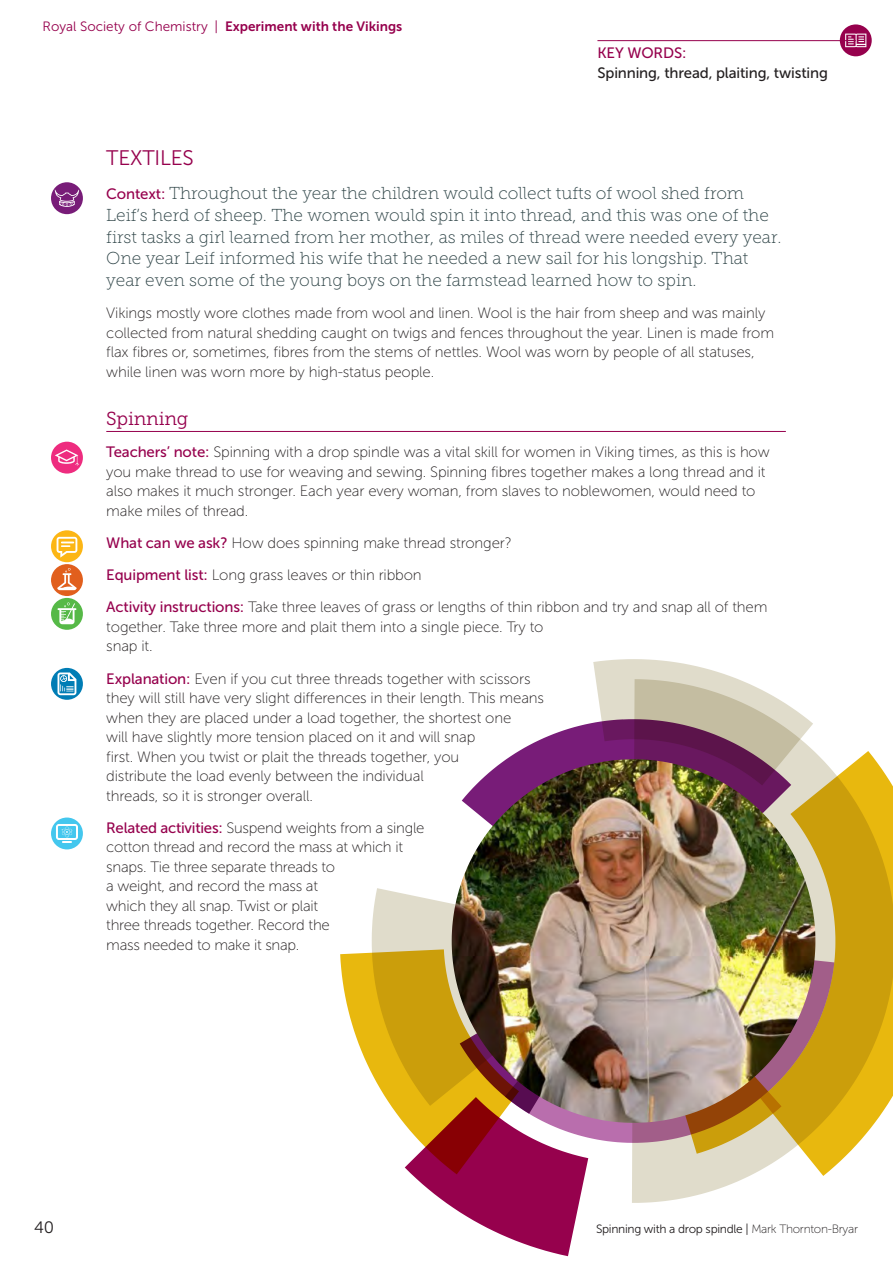
<style>
.page{position:relative;width:893px;height:1263px;background:#fff}
.page>*{position:absolute;margin:0;border:0;box-sizing:border-box;transform-origin:0 0}
.Section_Header{font:21px "Museo Sans 300";letter-spacing:-.01em;color:#96014d}
.Experiment_Header{font:18.75px "Museo Slab 300";letter-spacing:-.01em;color:#96014d}
.Leif_Text{font:17.25px/21.8px "Museo Slab 100";color:#2b4144}
.t1{font:16.5px "Museo Sans 300";color:#231f20}
.Body_Copy{font:15px/19.5px "Museo Sans 100";letter-spacing:-.01em;color:#231f20}
.Body_Copy-2{font:15px/19.5px "Museo Sans 500";letter-spacing:-.01em;color:#231f20}
.t2{font:13.5px "Museo Sans 300";color:#96014d}
.Body_Copy-3{font:12px "Museo Sans 300";letter-spacing:-.025em;color:#231f20}
.s1{font-family:"Museo Sans 700"}
.s2{color:#96014d}
.s3{font-family:"Museo Sans 500";font-size:15px;color:#96014d}
.s4{font-family:"Museo Sans 500";color:#96014d}
.s5{font-family:"Museo Sans 100"}
</style>
<div class="page">
<svg style="left:506px;top:722px;width:87px;height:37px;fill:#781c78"></svg>
<svg style="left:632px;top:750px;width:182px;height:453px;fill:#e0dccb"></svg>
<svg style="left:674px;top:1123px;width:86px;height:31px;background:#ccad6a"></svg>
<svg style="left:760px;top:751px;width:133px;height:425px;background:#dab53e"></svg>
<svg style="left:340px;top:888px;width:248px;height:368px"></svg>
<svg style="left:593px;top:659px;width:220px;height:100px"></svg>
<svg style="left:840px;top:24px;width:32px;height:32px"></svg>
<svg style="left:845px;top:34px;width:21px;height:13px"></svg>
<hr style="left:597px;top:40px;width:259px;height:1px;background:#96014d">
<img style="left:452px;top:759px;width:363px;height:364px">
<hr style="left:106px;top:431px;width:680px;height:1px;background:#96014d">
<div style="left:51px;top:442px;width:32px;height:32px;background:#ee2c7f;border-radius:50%"></div>
<svg style="left:55px;top:449px;width:24px;height:17px"></svg>
<svg style="left:51px;top:530px;width:32px;height:32px"></svg>
<svg style="left:57px;top:537px;width:20px;height:21px"></svg>
<svg style="left:51px;top:564px;width:32px;height:32px"></svg>
<svg style="left:57px;top:568px;width:20px;height:22px"></svg>
<div style="left:51px;top:598px;width:32px;height:32px;background:#56b947;border-radius:50%"></div>
<svg style="left:58px;top:602px;width:18px;height:22px"></svg>
<svg style="left:51px;top:668px;width:32px;height:32px"></svg>
<svg style="left:58px;top:672px;width:18px;height:23px"></svg>
<div style="left:51px;top:817px;width:32px;height:32px;background:#44c7ee;border-radius:50%"></div>
<svg style="left:56px;top:824px;width:22px;height:19px"></svg>
<div style="left:51px;top:182px;width:32px;height:32px;background:#781c78;border-radius:50%"></div>
<svg style="left:55px;top:190px;width:24px;height:17px"></svg>
<p class="t2" style="left:43px;top:19px;width:361px">Royal Society of Chemistry | <span class="s1">Experiment with the Vikings</span></p>
<p class="Body_Copy-2" style="left:597px;top:43px;width:232px"><span class="s2">KEY WORDS:<br></span>Spinning, thread, plaiting, twisting</p>
<p class="Section_Header" style="left:106px;top:146px;width:89px">TEXTILES</p>
<p class="Leif_Text" style="left:106px;top:182px;width:677px"><span class="s3">Context:</span> Throughout the year the children would collect tufts of wool shed from Leif’s herd of sheep. The women would spin it into thread, and this was one of the first tasks a girl learned from her mother, as miles of thread were needed every year.<br>One year Leif informed his wife that he needed a new sail for his longship. That year even some of the young boys on the farmstead learned how to spin.</p>
<p class="Body_Copy" style="left:106px;top:304px;width:669px">Vikings mostly wore clothes made from wool and linen. Wool is the hair from sheep and was mainly collected from natural shedding caught on twigs and fences throughout the year. Linen is made from flax fibres or, sometimes, fibres from the stems of nettles. Wool was worn by people of all statuses, while linen was worn more by high-status people.</p>
<p class="Experiment_Header" style="left:106px;top:408px;width:84px">Spinning</p>
<p class="Body_Copy" style="left:106px;top:442px;width:665px"><span class="s4">Teachers’ note:</span> Spinning with a drop spindle was a vital skill for women in Viking times, as this is how you make thread to use for weaving and sewing. Spinning fibres together makes a long thread and it also makes it much stronger. Each year every woman, from slaves to noblewomen, would need to make miles of thread.</p>
<p class="Body_Copy" style="left:106px;top:533px;width:407px"><span class="s4">What can we ask?</span> How does spinning make thread stronger?</p>
<p class="Body_Copy" style="left:106px;top:565px;width:317px"><span class="s4">Equipment list:</span> Long grass leaves or thin ribbon</p>
<p class="Body_Copy" style="left:106px;top:598px;width:663px"><span class="s4">Activity instructions:</span> Take three leaves of grass or lengths of thin ribbon and try and snap all of them together. Take three more and plait them into a single piece. Try to<br>snap it.</p>
<p class="Body_Copy" style="left:106px;top:669px;width:439px"><span class="s4">Explanation:</span> Even if you cut three threads together with scissors they will still have very slight differences in their length. This means when they are placed under a load together, the shortest one<br>will have slightly more tension placed on it and will snap<br>first. When you twist or plait the threads together, you<br>distribute the load evenly between the individual<br>threads, so it is stronger overall.</p>
<p class="Body_Copy" style="left:106px;top:818px;width:320px"><span class="s4">Related activities:</span> Suspend weights from a single cotton thread and record the mass at which it snaps. Tie three separate threads to<br>a weight, and record the mass at<br>which they all snap. Twist or plait<br>three threads together. Record the<br>mass needed to make it snap.</p>
<p class="t1" style="left:34px;top:1218px;width:22px">40</p>
<p class="Body_Copy-3" style="left:596px;top:1222px;width:264px">Spinning with a drop spindle | <span class="s5">Mark Thornton-Bryar</span></p>
</div>
